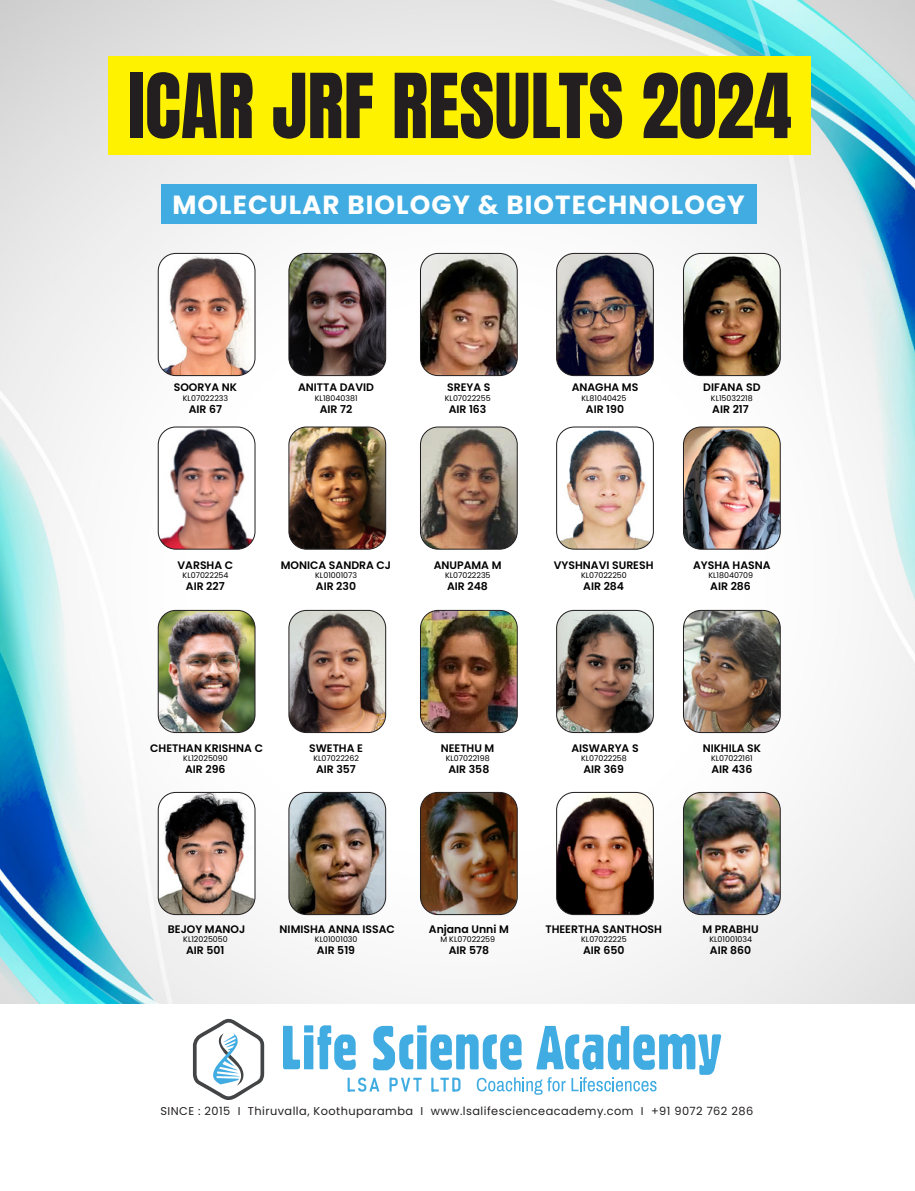
<style>
.page{position:relative;width:915px;height:1191px;background:#fff}
.page>*{position:absolute;margin:0;border:0;box-sizing:border-box;transform-origin:0 0}
.t1{font:76.05px "Anton";color:#231f20}
.t2{font:700 26.25px "Poppins";letter-spacing:.04em;color:#fff}
.t3{font:11.4px "Poppins";letter-spacing:.04em;color:#231f20}
.t4{font:600 10.95px "Poppins";color:#000}
.t5{font:7.95px "Poppins";color:#000}
</style>
<div class="page">
<svg style="left:0;top:0;width:1px;height:1004px"></svg>
<img style="left:1px;top:0;width:913px;height:1004px">
<svg style="left:193px;top:1019px;width:71px;height:81px"></svg>
<svg style="left:283px;top:1025px;width:17px;height:44px"></svg>
<div style="left:304px;top:1035px;width:9px;height:34px;background:#41ace1"></div>
<div style="left:304px;top:1025px;width:9px;height:7px;background:#41ace1"></div>
<div style="left:417px;top:1035px;width:9px;height:34px;background:#41ace1"></div>
<div style="left:417px;top:1025px;width:9px;height:7px;background:#41ace1"></div>
<svg style="left:317px;top:1025px;width:39px;height:44px"></svg>
<svg style="left:373px;top:1026px;width:40px;height:44px"></svg>
<svg style="left:347px;top:1077px;width:32px;height:14px"></svg>
<svg style="left:389px;top:1077px;width:32px;height:14px"></svg>
<svg style="left:430px;top:1026px;width:291px;height:68px"></svg>
<img style="left:158px;top:253px;width:97px;height:122px">
<div style="left:158px;top:253px;width:97px;height:123px;border:1px solid #231f20;border-radius:18px"></div>
<img style="left:420px;top:253px;width:97px;height:122px">
<div style="left:420px;top:253px;width:97px;height:123px;border:1px solid #231f20;border-radius:18px"></div>
<img style="left:556px;top:253px;width:97px;height:122px">
<div style="left:556px;top:253px;width:97px;height:123px;border:1px solid #231f20;border-radius:18px"></div>
<img style="left:683px;top:253px;width:97px;height:122px">
<div style="left:682px;top:253px;width:98px;height:123px;border:1px solid #231f20;border-radius:18px"></div>
<img style="left:158px;top:427px;width:97px;height:122px">
<div style="left:158px;top:426px;width:97px;height:123px;border:1px solid #231f20;border-radius:18px"></div>
<img style="left:289px;top:427px;width:96px;height:122px">
<div style="left:288px;top:426px;width:98px;height:123px;border:1px solid #231f20;border-radius:18px"></div>
<img style="left:420px;top:427px;width:97px;height:122px">
<div style="left:420px;top:426px;width:97px;height:123px;border:1px solid #231f20;border-radius:18px"></div>
<img style="left:556px;top:427px;width:97px;height:122px">
<div style="left:556px;top:426px;width:97px;height:123px;border:1px solid #231f20;border-radius:18px"></div>
<img style="left:683px;top:427px;width:97px;height:122px">
<div style="left:682px;top:426px;width:98px;height:123px;border:1px solid #231f20;border-radius:18px"></div>
<img style="left:158px;top:610px;width:97px;height:122px">
<div style="left:158px;top:610px;width:97px;height:123px;border:1px solid #231f20;border-radius:18px"></div>
<img style="left:289px;top:610px;width:96px;height:122px">
<div style="left:288px;top:610px;width:98px;height:123px;border:1px solid #231f20;border-radius:18px"></div>
<img style="left:420px;top:610px;width:97px;height:122px">
<div style="left:420px;top:610px;width:97px;height:123px;border:1px solid #231f20;border-radius:18px"></div>
<img style="left:556px;top:610px;width:97px;height:122px">
<div style="left:556px;top:610px;width:97px;height:123px;border:1px solid #231f20;border-radius:18px"></div>
<img style="left:158px;top:792px;width:97px;height:122px">
<div style="left:158px;top:792px;width:97px;height:123px;border:1px solid #231f20;border-radius:18px"></div>
<img style="left:289px;top:792px;width:96px;height:122px">
<div style="left:288px;top:792px;width:98px;height:123px;border:1px solid #231f20;border-radius:18px"></div>
<img style="left:420px;top:792px;width:97px;height:122px">
<div style="left:420px;top:792px;width:97px;height:123px;border:1px solid #231f20;border-radius:18px"></div>
<img style="left:556px;top:792px;width:97px;height:122px">
<div style="left:556px;top:792px;width:97px;height:123px;border:1px solid #231f20;border-radius:18px"></div>
<img style="left:683px;top:792px;width:97px;height:122px">
<div style="left:682px;top:792px;width:98px;height:123px;border:1px solid #231f20;border-radius:18px"></div>
<img style="left:289px;top:253px;width:96px;height:122px">
<div style="left:288px;top:253px;width:98px;height:123px;border:1px solid #231f20;border-radius:18px"></div>
<img style="left:683px;top:610px;width:97px;height:122px">
<div style="left:682px;top:610px;width:98px;height:123px;border:1px solid #231f20;border-radius:18px"></div>
<div style="left:161px;top:185px;width:595px;height:39px;background:#41ace1"></div>
<div style="left:108px;top:56px;width:701px;height:98px;background:#fff200"></div>
<h1 class="t1" style="left:127px;top:67px;width:665px">ICAR JRF RESULTS 2024</h1>
<h2 class="t2" style="left:172px;top:189px;width:573px">MOLECULAR BIOLOGY &amp; BIOTECHNOLOGY</h2>
<p class="t4" style="left:174px;top:381px;width:65px">SOORYA NK</p>
<p class="t5" style="left:183px;top:393px;width:47px">KL07022233</p>
<p class="t4" style="left:189px;top:402px;width:35px">AIR 67</p>
<p class="t4" style="left:298px;top:381px;width:77px">ANITTA DAVID</p>
<p class="t5" style="left:315px;top:393px;width:44px">KL18040381</p>
<p class="t4" style="left:319px;top:402px;width:34px">AIR 72</p>
<p class="t4" style="left:447px;top:381px;width:45px">SREYA S</p>
<p class="t5" style="left:444px;top:393px;width:47px">KL07022255</p>
<p class="t4" style="left:448px;top:402px;width:39px">AIR 163</p>
<p class="t4" style="left:571px;top:381px;width:68px">ANAGHA MS</p>
<p class="t5" style="left:581px;top:393px;width:46px">KL81040425</p>
<p class="t4" style="left:585px;top:402px;width:40px">AIR 190</p>
<p class="t4" style="left:703px;top:381px;width:59px">DIFANA SD</p>
<p class="t5" style="left:710px;top:393px;width:43px">KL15032218</p>
<p class="t4" style="left:712px;top:402px;width:38px">AIR 217</p>
<p class="t4" style="left:177px;top:559px;width:57px">VARSHA C</p>
<p class="t5" style="left:182px;top:571px;width:47px">KL07022254</p>
<p class="t4" style="left:186px;top:580px;width:40px">AIR 227</p>
<p class="t4" style="left:281px;top:559px;width:112px">MONICA SANDRA CJ</p>
<p class="t5" style="left:315px;top:571px;width:43px">KL01001073</p>
<p class="t4" style="left:316px;top:580px;width:42px">AIR 230</p>
<p class="t4" style="left:433px;top:559px;width:69px">ANUPAMA M</p>
<p class="t5" style="left:445px;top:571px;width:47px">KL07022235</p>
<p class="t4" style="left:447px;top:580px;width:42px">AIR 248</p>
<p class="t4" style="left:553px;top:559px;width:101px">VYSHNAVI SURESH</p>
<p class="t5" style="left:580px;top:571px;width:47px">KL07022250</p>
<p class="t4" style="left:583px;top:580px;width:42px">AIR 284</p>
<p class="t4" style="left:692px;top:559px;width:79px">AYSHA HASNA</p>
<p class="t5" style="left:708px;top:571px;width:46px">KL18040709</p>
<p class="t4" style="left:710px;top:580px;width:42px">AIR 286</p>
<p class="t4" style="left:150px;top:741px;width:114px">CHETHAN KRISHNA C</p>
<p class="t5" style="left:183px;top:754px;width:46px">KL12025090</p>
<p class="t4" style="left:185px;top:763px;width:42px">AIR 296</p>
<p class="t4" style="left:309px;top:741px;width:55px">SWETHA E</p>
<p class="t5" style="left:313px;top:754px;width:47px">KL07022262</p>
<p class="t4" style="left:316px;top:763px;width:41px">AIR 357</p>
<p class="t4" style="left:440px;top:741px;width:55px">NEETHU M</p>
<p class="t5" style="left:445px;top:754px;width:45px">KL07022198</p>
<p class="t4" style="left:448px;top:763px;width:42px">AIR 358</p>
<p class="t4" style="left:571px;top:741px;width:69px">AISWARYA S</p>
<p class="t5" style="left:580px;top:754px;width:47px">KL07022258</p>
<p class="t4" style="left:583px;top:763px;width:42px">AIR 369</p>
<p class="t4" style="left:702px;top:741px;width:60px">NIKHILA SK</p>
<p class="t5" style="left:710px;top:754px;width:43px">KL07022161</p>
<p class="t4" style="left:711px;top:763px;width:43px">AIR 436</p>
<p class="t4" style="left:168px;top:922px;width:79px">BEJOY MANOJ</p>
<p class="t5" style="left:183px;top:934px;width:46px">KL12025050</p>
<p class="t4" style="left:186px;top:943px;width:40px">AIR 501</p>
<p class="t4" style="left:279px;top:922px;width:117px">NIMISHA ANNA ISSAC</p>
<p class="t5" style="left:315px;top:934px;width:44px">KL01001030</p>
<p class="t4" style="left:317px;top:943px;width:40px">AIR 519</p>
<p class="t4" style="left:429px;top:922px;width:81px">Anjana Unni M</p>
<p class="t5" style="left:440px;top:934px;width:56px">M KL07022259</p>
<p class="t4" style="left:448px;top:943px;width:42px">AIR 578</p>
<p class="t4" style="left:545px;top:922px;width:118px">THEERTHA SANTHOSH</p>
<p class="t5" style="left:581px;top:934px;width:47px">KL07022225</p>
<p class="t4" style="left:582px;top:943px;width:43px">AIR 650</p>
<p class="t4" style="left:702px;top:922px;width:58px">M PRABHU</p>
<p class="t5" style="left:709px;top:934px;width:44px">KL01001034</p>
<p class="t4" style="left:709px;top:943px;width:43px">AIR 860</p>
<p class="t3" style="left:160px;top:1104px;width:594px">SINCE : 2015 I Thiruvalla, Koothuparamba I www.lsalifescienceacademy.com I +91 9072 762 286</p>
</div>
